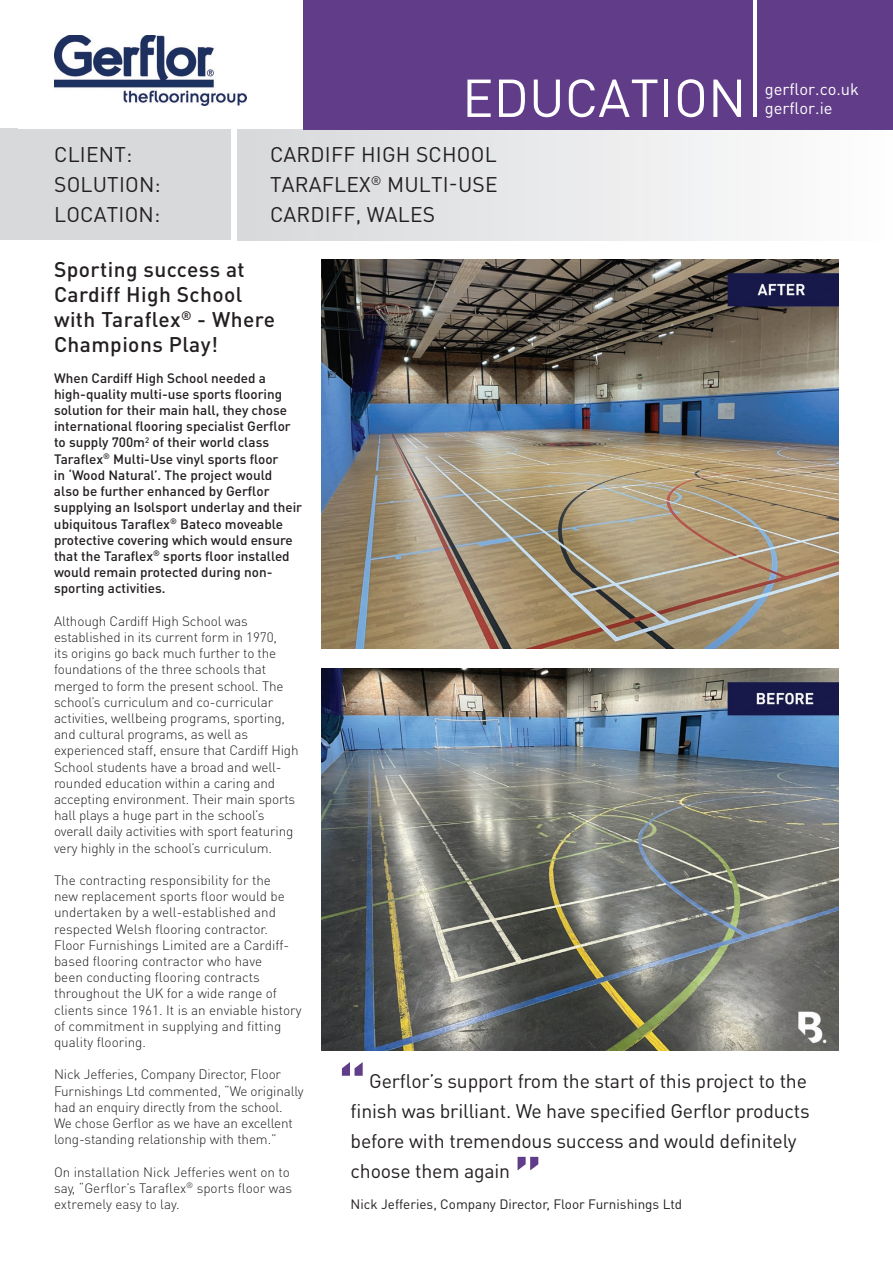
<style>
.page{position:relative;width:893px;height:1263px;background:#fff}
.page>*{position:absolute;margin:0;border:0;box-sizing:border-box;transform-origin:0 0}
.t1{font:700 60px "DIN Pro";color:#613c88}
.t2{font:52.5px "DIN Pro";color:#fff}
.t3{font:21px "DIN Pro";letter-spacing:.01em;color:#231f20}
.t4{font:500 21px/25.2px "DIN Pro";letter-spacing:.02em;color:#231f20}
.t5{font:19.5px/30px "DIN Pro";letter-spacing:-.01em;color:#231f20}
.t6{font:16.5px/19.8px "DIN Pro";color:#fff}
.t7{font:300 13.5px/16.2px "DIN Pro";letter-spacing:-.01em;color:#231f20}
.t8{font:500 13.5px/16.2px "DIN Pro";color:#231f20}
.t9{font:13.5px "DIN Pro";color:#231f20}
</style>
<div class="page">
<img style="left:322px;top:260px;width:517px;height:388px">
<div style="left:0;top:128px;width:231px;height:112px;background:#d8d9db"></div>
<img style="left:237px;top:128px;width:506px;height:112px">
<img style="left:55px;top:35px;width:191px;height:71px">
<div style="left:304px;top:0;width:589px;height:130px;background:#613c88"></div>
<hr style="left:753px;top:0;width:3px;height:117px;background:#fff">
<img style="left:322px;top:669px;width:517px;height:381px">
<h2 class="t2" style="left:462px;top:62px;width:286px">EDUCATION</h2>
<p class="t6" style="left:765px;top:78px;width:96px">gerflor.co.uk gerflor.ie</p>
<h3 class="t3" style="left:54px;top:140px;width:80px">CLIENT:</h3>
<h3 class="t3" style="left:270px;top:140px;width:228px">CARDIFF HIGH SCHOOL</h3>
<h3 class="t3" style="left:54px;top:170px;width:108px">SOLUTION:</h3>
<h3 class="t3" style="left:270px;top:170px;width:229px">TARAFLEX<sup>®</sup> MULTI-USE</h3>
<h3 class="t3" style="left:54px;top:200px;width:108px">LOCATION:</h3>
<h3 class="t3" style="left:270px;top:200px;width:167px">CARDIFF, WALES</h3>
<h3 class="t4" style="left:54px;top:255px;width:223px">Sporting success at<br>Cardiff High School with Taraflex<sup>®</sup> - Where<br>Champions Play!</h3>
<p class="t8" style="left:54px;top:369px;width:250px">When Cardiff High School needed a high-quality multi-use sports flooring solution for their main hall, they chose international flooring specialist Gerflor to supply 700m<sup>2</sup> of their world class Taraflex<sup>®</sup> Multi-Use vinyl sports floor<br>in ‘Wood Natural’. The project would<br>also be further enhanced by Gerflor supplying an Isolsport underlay and their ubiquitous Taraflex<sup>®</sup> Bateco moveable protective covering which would ensure that the Taraflex<sup>®</sup> sports floor installed would remain protected during non&shy;sporting activities.</p>
<p class="t7" style="left:54px;top:612px;width:246px">Although Cardiff High School was established in its current form in 1970,<br>its origins go back much further to the foundations of the three schools that merged to form the present school. The school’s curriculum and co-curricular activities, wellbeing programs, sporting, and cultural programs, as well as experienced staff, ensure that Cardiff High School students have a broad and well&shy;rounded education within a caring and accepting environment. Their main sports hall plays a huge part in the school’s overall daily activities with sport featuring very highly in the school’s curriculum.</p>
<p class="t7" style="left:54px;top:871px;width:249px">The contracting responsibility for the<br>new replacement sports floor would be undertaken by a well-established and respected Welsh flooring contractor.<br>Floor Furnishings Limited are a Cardiff&shy;based flooring contractor who have<br>been conducting flooring contracts throughout the UK for a wide range of clients since 1961. It is an enviable history of commitment in supplying and fitting quality flooring.</p>
<p class="t7" style="left:54px;top:1066px;width:251px">Nick Jefferies, Company Director, Floor Furnishings Ltd commented, “We originally had an enquiry directly from the school.<br>We chose Gerflor as we have an excellent long-standing relationship with them.”</p>
<p class="t7" style="left:54px;top:1163px;width:240px">On installation Nick Jefferies went on to say, “Gerflor’s Taraflex<sup>®</sup> sports floor was extremely easy to lay.</p>
<h1 class="t1" style="left:338px;top:1048px;width:30px">“</h1>
<h3 class="t5" style="left:351px;top:1065px;width:461px;text-indent:19px">Gerflor’s support from the start of this project to the finish was brilliant. We have specified Gerflor products before with tremendous success and would definitely choose them again</h3>
<h1 class="t1" style="left:513px;top:1137px;width:30px">”</h1>
<p class="t9" style="left:351px;top:1195px;width:333px">Nick Jefferies, Company Director, Floor Furnishings Ltd</p>
</div>
